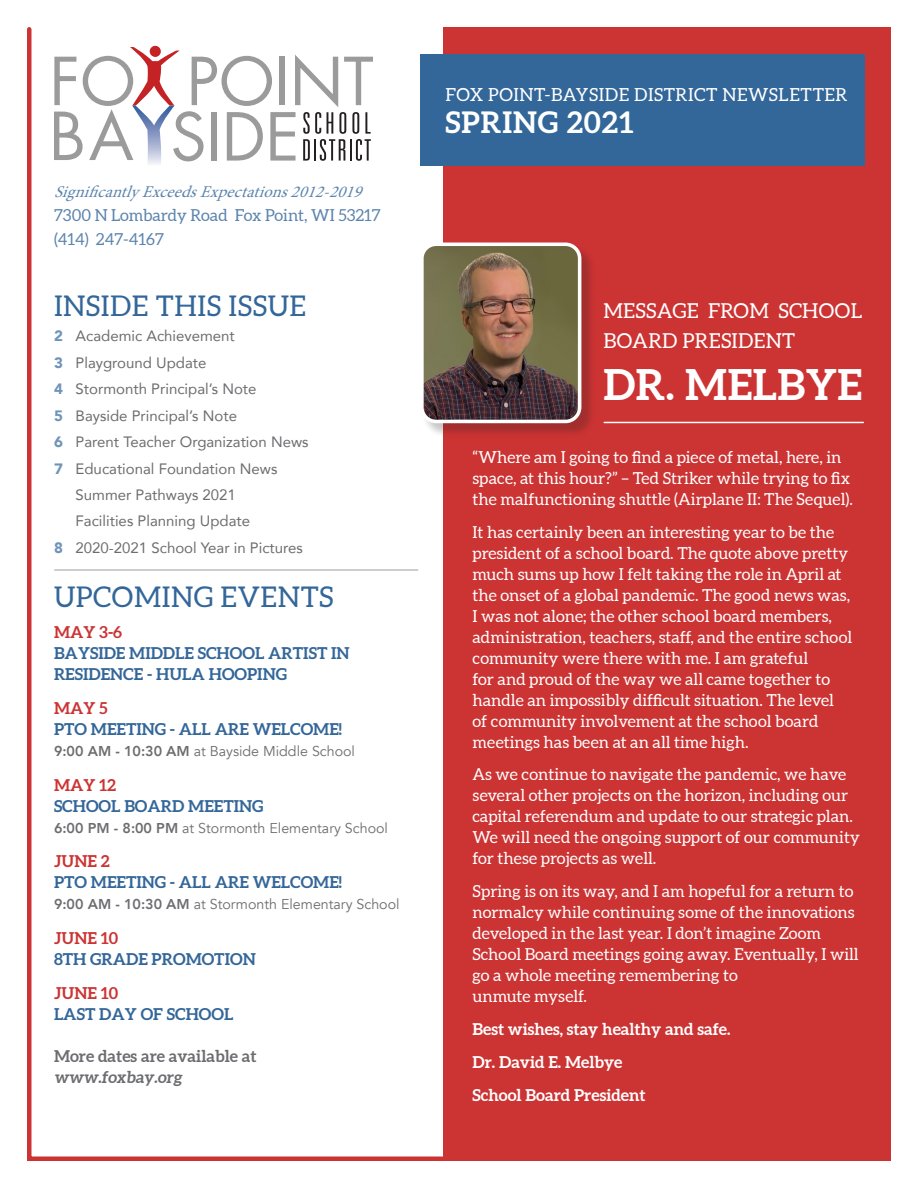
<style>
.page{position:relative;width:918px;height:1188px;background:#fff}
.page>*{position:absolute;margin:0;border:0;box-sizing:border-box;transform-origin:0 0}
.Paragraph_Texts{font:700 43.05px "Aleo";letter-spacing:.01em;color:#fff}
.Address{font:700 30px "Aleo";letter-spacing:.03em;color:#fff}
.Paragraph_Texts-2{font:28.5px "Aleo";letter-spacing:.02em;color:#369}
.Paragraph_Texts-3{font:20.55px/30px "Aleo";letter-spacing:.01em;color:#fff}
.Address-2{font:18px "Aleo";letter-spacing:.03em;color:#fff}
.Paragraph_Texts-4{font:16.5px/21px "Aleo";color:#fff}
.Quotes{font:700 16.5px/21px "Aleo";color:#369}
.Paragraph_Texts-5{font:700 16.5px "Aleo";color:#fff}
.Address-3{font:16.5px "Aleo";color:#5c85ad}
.t1{font:italic 16.5px "Minion Pro";color:#5c85ad}
.Quotes-2{font:700 16.5px/21px "Aleo";color:#6c6d70}
.Featured{font:15px "Avenir";color:#6c6d70}
.Quotes-3{font:14.25px "Avenir";color:#6c6d70}
.s1{font-weight:900;color:#7094b8}
.s2{color:#c33}
.s3{font-weight:800}
</style>
<div class="page">
<div style="left:443px;top:27px;width:448px;height:1134px;background:#c33"></div>
<svg style="left:27px;top:27px;width:421px;height:1134px"></svg>
<img style="left:132px;top:161px;width:43px;height:4px">
<svg style="left:54px;top:47px;width:319px;height:114px"></svg>
<hr style="left:55px;top:569px;width:363px;height:2px;background:#bcbdc0">
<div style="left:420px;top:54px;width:445px;height:111px;background:#369"></div>
<hr style="left:604px;top:422px;width:259px;height:1px;background:#fff">
<div style="left:422px;top:244px;width:174px;height:194px;background:#231f20;opacity:.25"></div>
<img style="left:422px;top:244px;width:158px;height:177px">
<div style="left:420px;top:243px;width:161px;height:180px;border:4px solid #fff;border-radius:14px"></div>
<p class="t1" style="left:54px;top:180px;width:317px">SignificantlyExceedsExpectations2012-2019</p>
<p class="Address-3" style="left:54px;top:205px;width:328px">7300 N Lombardy Road Fox Point, WI 53217</p>
<p class="Address-3" style="left:54px;top:229px;width:112px">(414) 247-4167</p>
<p class="Paragraph_Texts-2" style="left:54px;top:289px;width:254px">INSIDE THIS ISSUE</p>
<p class="Featured" style="left:54px;top:324px;width:182px"><span class="s1">2</span> Academic Achievement</p>
<p class="Featured" style="left:54px;top:350px;width:154px"><span class="s1">3</span> Playground Update</p>
<p class="Featured" style="left:54px;top:377px;width:204px"><span class="s1">4</span> Stormonth Principal’s Note</p>
<p class="Featured" style="left:54px;top:403px;width:185px"><span class="s1">5</span> Bayside Principal’s Note</p>
<p class="Featured" style="left:54px;top:430px;width:256px"><span class="s1">6</span> Parent Teacher Organization News</p>
<p class="Featured" style="left:54px;top:456px;width:225px"><span class="s1">7</span> Educational Foundation News</p>
<p class="Featured" style="left:76px;top:483px;width:162px">Summer Pathways 2021</p>
<p class="Featured" style="left:76px;top:509px;width:176px">Facilities Planning Update</p>
<p class="Featured" style="left:54px;top:536px;width:250px"><span class="s1">8</span> 2020-2021 School Year in Pictures</p>
<p class="Paragraph_Texts-2" style="left:54px;top:581px;width:281px">UPCOMING EVENTS</p>
<p class="Quotes" style="left:54px;top:622px;width:297px"><span class="s2">MAY 3-6<br></span>BAYSIDE MIDDLE SCHOOL ARTIST IN<br>RESIDENCE - HULA HOOPING</p>
<p class="Quotes" style="left:54px;top:698px;width:289px"><span class="s2">MAY 5<br></span>PTO MEETING - ALL ARE WELCOME!</p>
<p class="Quotes-3" style="left:54px;top:743px;width:303px"><span class="s3">9:00 AM - 10:30 AM</span> at Bayside Middle School</p>
<p class="Quotes" style="left:54px;top:775px;width:211px"><span class="s2">MAY 12<br></span>SCHOOL BOARD MEETING</p>
<p class="Quotes-3" style="left:54px;top:819px;width:335px"><span class="s3">6:00 PM - 8:00 PM</span> at Stormonth Elementary School</p>
<p class="Quotes" style="left:54px;top:851px;width:289px"><span class="s2">JUNE 2<br></span>PTO MEETING - ALL ARE WELCOME!</p>
<p class="Quotes-3" style="left:54px;top:896px;width:347px"><span class="s3">9:00 AM - 10:30 AM</span> at Stormonth Elementary School</p>
<p class="Quotes" style="left:54px;top:928px;width:203px"><span class="s2">JUNE 10<br></span>8TH GRADE PROMOTION</p>
<p class="Quotes" style="left:54px;top:983px;width:181px"><span class="s2">JUNE 10<br></span>LAST DAY OF SCHOOL</p>
<p class="Quotes-2" style="left:54px;top:1046px;width:204px">More dates are available at www.foxbay.org</p>
<p class="Address-2" style="left:446px;top:84px;width:404px">FOX POINT-BAYSIDE DISTRICT NEWSLETTER</p>
<p class="Address" style="left:446px;top:103px;width:190px">SPRING 2021</p>
<p class="Paragraph_Texts-3" style="left:603px;top:296px;width:260px">MESSAGE FROM SCHOOL<br>BOARD PRESIDENT</p>
<p class="Paragraph_Texts" style="left:603px;top:358px;width:260px">DR. MELBYE</p>
<p class="Paragraph_Texts-4" style="left:472px;top:447px;width:382px">“Where am I going to find a piece of metal, here, in space, at this hour?” – Ted Striker while trying to fix the malfunctioning shuttle (Airplane II: The Sequel).</p>
<p class="Paragraph_Texts-4" style="left:472px;top:522px;width:381px">It has certainly been an interesting year to be the president of a school board. The quote above pretty much sums up how I felt taking the role in April at the onset of a global pandemic. The good news was, I was not alone; the other school board members, administration, teachers, staff, and the entire school community were there with me. I am grateful<br>for and proud of the way we all came together to handle an impossibly difficult situation. The level of community involvement at the school board meetings has been at an all time high.</p>
<p class="Paragraph_Texts-4" style="left:472px;top:765px;width:389px">As we continue to navigate the pandemic, we have several other projects on the horizon, including our capital referendum and update to our strategic plan.<br>We will need the ongoing support of our community for these projects as well.</p>
<p class="Paragraph_Texts-4" style="left:472px;top:882px;width:388px">Spring is on its way, and I am hopeful for a return to normalcy while continuing some of the innovations developed in the last year. I don’t imagine Zoom School Board meetings going away. Eventually, I will go a whole meeting remembering to<br>unmute myself.</p>
<p class="Paragraph_Texts-5" style="left:472px;top:1019px;width:259px">Best wishes, stay healthy and safe.</p>
<p class="Paragraph_Texts-5" style="left:472px;top:1052px;width:151px">Dr. David E. Melbye</p>
<p class="Paragraph_Texts-5" style="left:472px;top:1085px;width:175px">School Board President</p>
</div>
